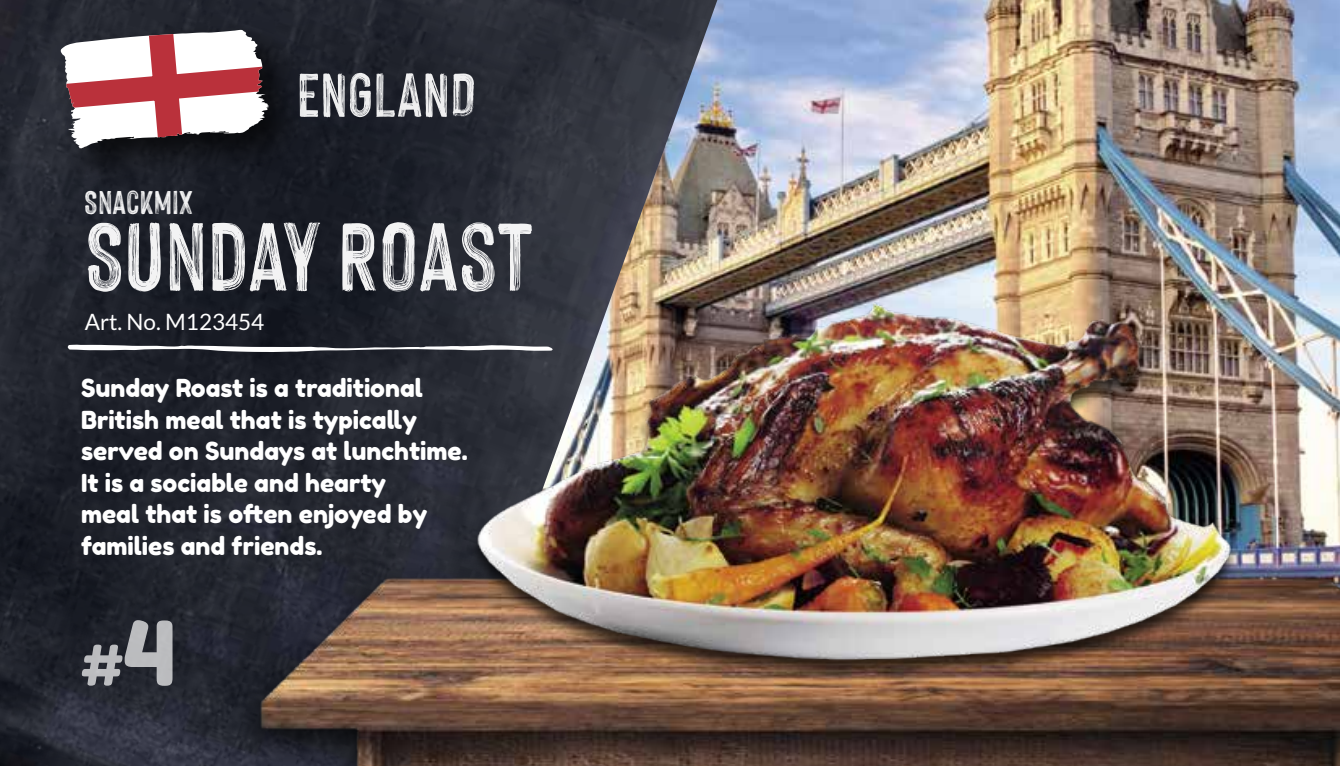
<style>
.page{position:relative;width:1340px;height:766px;background:#fff}
.page>*{position:absolute;margin:0;border:0;box-sizing:border-box;transform-origin:0 0}
.t1{font:105.75px "Hackney Personal Use Only";color:#fff}
.t2{font:67.5px "Hackney Personal Use Only";color:#fff}
.t3{font:56.48px "Fredoka One";color:#fff}
.t4{font:36px "Hackney Personal Use Only";color:#fff}
.t5{font:24.75px/31.5px "Fredoka One";color:#fff}
.t6{font:22.5px "Lato";color:#fff}
.s1{font-size:89.1px}
</style>
<div class="page">
<img style="left:717px;top:0;width:622px;height:558px">
<img style="left:0;top:0;width:717px;height:765px">
<svg style="left:68px;top:344px;width:385px;height:8px"></svg>
<img style="left:232px;top:558px;width:1107px;height:207px">
<img style="left:453px;top:212px;width:795px;height:528px">
<div style="left:51px;top:19px;width:258px;height:171px;background:#000;opacity:.75"></div>
<svg style="left:60px;top:30px;width:179px;height:118px"></svg>
<h2 class="t2" style="left:297px;top:58px;width:181px">ENGLAND</h2>
<h3 class="t4" style="left:85px;top:183px;width:110px">SNACKMIX</h3>
<h1 class="t1" style="left:85px;top:199px;width:450px">SUNDAY ROAST</h1>
<p class="t6" style="left:85px;top:309px;width:181px">Art. No. M123454</p>
<p class="t5" style="left:81px;top:372px;width:388px">Sunday Roast is a traditional<br>British meal that is typically served on Sundays at lunchtime.<br>It is a sociable and hearty<br>meal that is often enjoyed by families and friends.</p>
<h3 class="t3" style="left:81px;top:630px;width:97px">#<span class="s1">4</span></h3>
</div>
